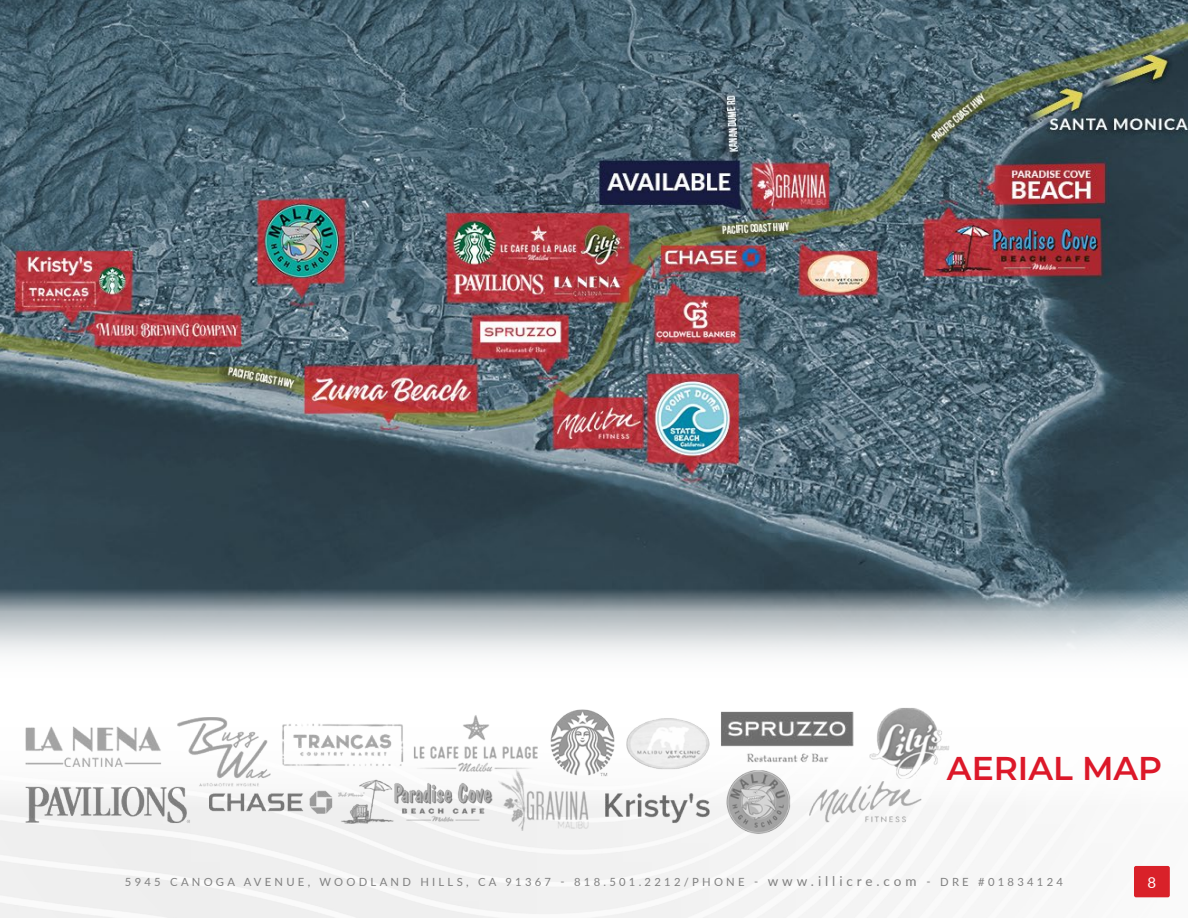
<style>
.page{position:relative;width:1188px;height:918px;background:#fff}
.page>*{position:absolute;margin:0;border:0;box-sizing:border-box;transform-origin:0 0}
.t1{font:600 33px "Montserrat";color:#dc1829}
.t2{font:15px "Lato";color:#fff}
.t3{font:11.25px "Lato";letter-spacing:.29em;color:#808080}
.s1{font-size:13.5px}
</style>
<div class="page">
<img style="left:1146px;top:0;width:42px;height:589px">
<svg style="left:1146px;top:589px;width:42px;height:75px"></svg>
<img style="left:0;top:0;width:1146px;height:840px">
<div style="left:1134px;top:866px;width:36px;height:31px;background:#d92129;border-radius:2px"></div>
<h1 class="t1" style="left:947px;top:745px;width:217px">AERIAL MAP</h1>
<p class="t3" style="left:125px;top:874px;width:940px">5945 CANOGA AVENUE, WOODLAND HILLS, CA 91367 - 818.501.2212/PHONE - <span class="s1">WWW.ILLICRE.COM</span> - DRE #01834124</p>
<h2 class="t2" style="left:1148px;top:871px;width:10px">8</h2>
</div>
